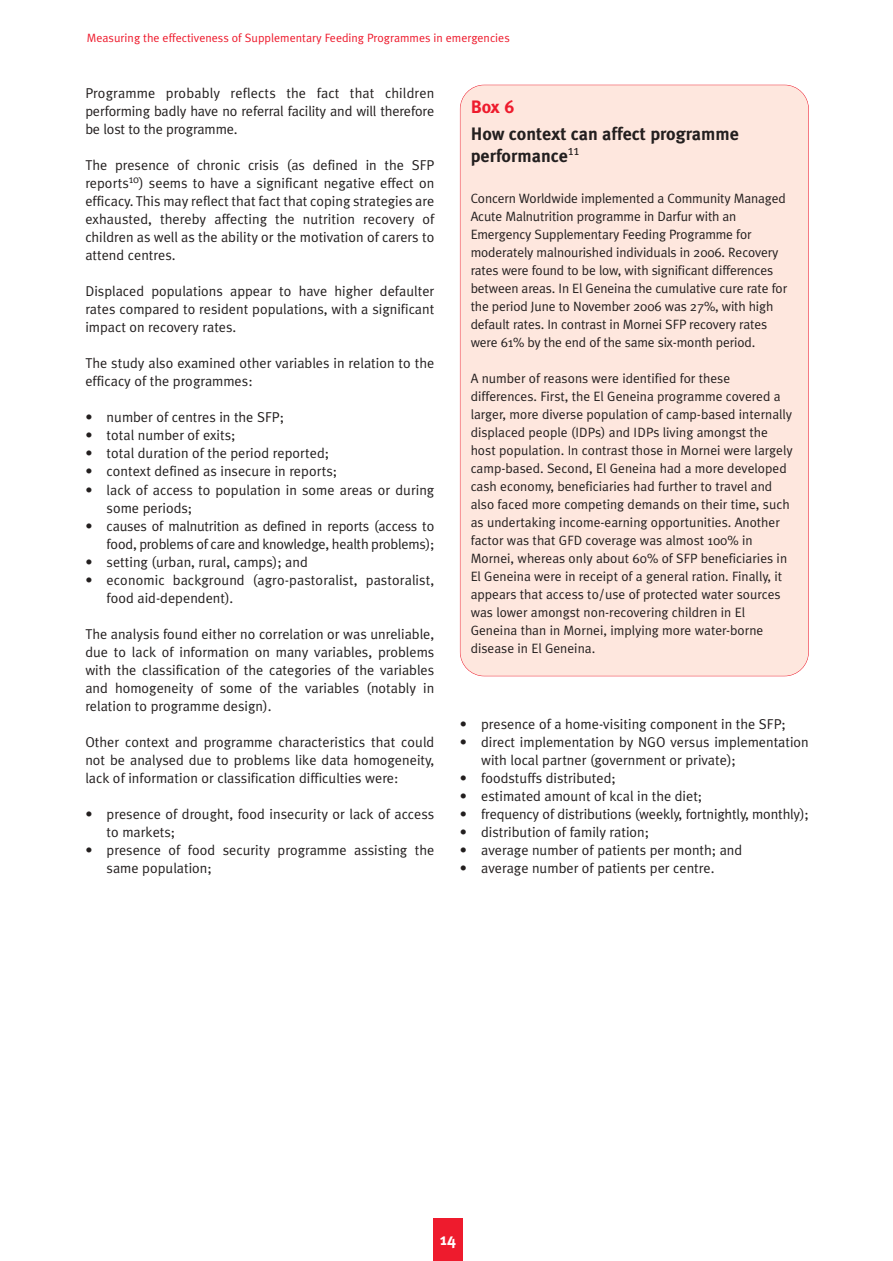
<style>
.page{position:relative;width:893px;height:1261px;background:#fff}
.page>*{position:absolute;margin:0;border:0;box-sizing:border-box;transform-origin:0 0}
.t1{font:700 18px/22.5px "Meta Plus";color:#231f1f}
.t2{font:700 18px "Meta Plus";color:#ee1b2d}
.t3{font:700 16.5px "Meta Plus";color:#fff}
.t4{font:14.25px/18px "Meta Plus Normal";color:#231f1f}
.t5{font:13.5px/18px "Meta Plus Normal";color:#231f1f}
.t6{font:12px "Meta Plus Normal";color:#ee1b2d}
</style>
<div class="page">
<svg style="left:433px;top:84px;width:376px;height:1176px"></svg>
<p class="t6" style="left:87px;top:33px;width:424px">Measuring the effectiveness of Supplementary Feeding Programmes in emergencies</p>
<p class="t4" style="left:85px;top:86px;width:350px;text-align:justify">Programme probably reflects the fact that children performing badly have no referral facility and will therefore be lost to the programme.</p>
<p class="t4" style="left:85px;top:158px;width:350px;text-align:justify">The presence of chronic crisis (as defined in the SFP reports<sup>10</sup>) seems to have a significant negative effect on efficacy. This may reflect that fact that coping strategies are exhausted, thereby affecting the nutrition recovery of children as well as the ability or the motivation of carers to attend centres.</p>
<p class="t4" style="left:85px;top:284px;width:350px;text-align:justify">Displaced populations appear to have higher defaulter rates compared to resident populations, with a significant impact on recovery rates.</p>
<p class="t4" style="left:85px;top:356px;width:350px">The study also examined other variables in relation to the efficacy of the programmes:</p>
<p class="t4" style="left:85px;top:410px;width:200px">• number of centres in the SFP;</p>
<p class="t4" style="left:85px;top:428px;width:152px">• total number of exits;</p>
<p class="t4" style="left:85px;top:446px;width:245px">• total duration of the period reported;</p>
<p class="t4" style="left:85px;top:464px;width:253px">• context defined as insecure in reports;</p>
<p class="t4" style="left:107px;top:482px;width:329px;text-indent:-21px">• lack of access to population in some areas or during some periods;</p>
<p class="t4" style="left:85px;top:518px;width:350px;text-align:right">• causes of malnutrition as defined in reports (access to food, problems of care and knowledge, health problems);</p>
<p class="t4" style="left:85px;top:554px;width:224px">• setting (urban, rural, camps); and</p>
<p class="t4" style="left:107px;top:572px;width:329px;text-indent:-21px">• economic background (agro-pastoralist, pastoralist, food aid-dependent).</p>
<p class="t4" style="left:85px;top:626px;width:350px;text-align:justify">The analysis found either no correlation or was unreliable, due to lack of information on many variables, problems with the classification of the categories of the variables and homogeneity of some of the variables (notably in relation to programme design).</p>
<p class="t4" style="left:85px;top:734px;width:350px;text-align:justify">Other context and programme characteristics that could not be analysed due to problems like data homogeneity, lack of information or classification difficulties were:</p>
<p class="t4" style="left:107px;top:806px;width:329px;text-indent:-21px">• presence of drought, food insecurity or lack of access to markets;</p>
<p class="t4" style="left:107px;top:842px;width:329px;text-indent:-21px">• presence of food security programme assisting the same population;</p>
<p class="t2" style="left:470px;top:100px;width:45px">Box 6</p>
<p class="t1" style="left:470px;top:124px;width:269px">How context can affect programme performance<sup>11</sup></p>
<p class="t5" style="left:470px;top:190px;width:318px">Concern Worldwide implemented a Community Managed Acute Malnutrition programme in Darfur with an Emergency Supplementary Feeding Programme for moderately malnourished individuals in 2006. Recovery rates were found to be low, with significant differences between areas. In El Geneina the cumulative cure rate for the period June to November 2006 was 27%, with high default rates. In contrast in Mornei SFP recovery rates were 61% by the end of the same six-month period.</p>
<p class="t5" style="left:470px;top:370px;width:323px">A number of reasons were identified for these differences. First, the El Geneina programme covered a larger, more diverse population of camp-based internally displaced people (IDPs) and IDPs living amongst the host population. In contrast those in Mornei were largely camp-based. Second, El Geneina had a more developed cash economy, beneficiaries had further to travel and also faced more competing demands on their time, such as undertaking income-earning opportunities. Another factor was that GFD coverage was almost 100% in Mornei, whereas only about 60% of SFP beneficiaries in El Geneina were in receipt of a general ration. Finally, it appears that access to/use of protected water sources was lower amongst non-recovering children in El Geneina than in Mornei, implying more water-borne disease in El Geneina.</p>
<p class="t4" style="left:459px;top:716px;width:327px">• presence of a home-visiting component in the SFP;</p>
<p class="t4" style="left:481px;top:734px;width:329px;text-indent:-21px">• direct implementation by NGO versus implementation with local partner (government or private);</p>
<p class="t4" style="left:459px;top:770px;width:157px">• foodstuffs distributed;</p>
<p class="t4" style="left:459px;top:788px;width:244px">• estimated amount of kcal in the diet;</p>
<p class="t4" style="left:459px;top:806px;width:350px">• frequency of distributions (weekly, fortnightly, monthly);</p>
<p class="t4" style="left:459px;top:824px;width:191px">• distribution of family ration;</p>
<p class="t4" style="left:459px;top:842px;width:284px">• average number of patients per month; and</p>
<p class="t4" style="left:459px;top:860px;width:256px">• average number of patients per centre.</p>
<p class="t3" style="left:440px;top:1233px;width:17px">14</p>
</div>
